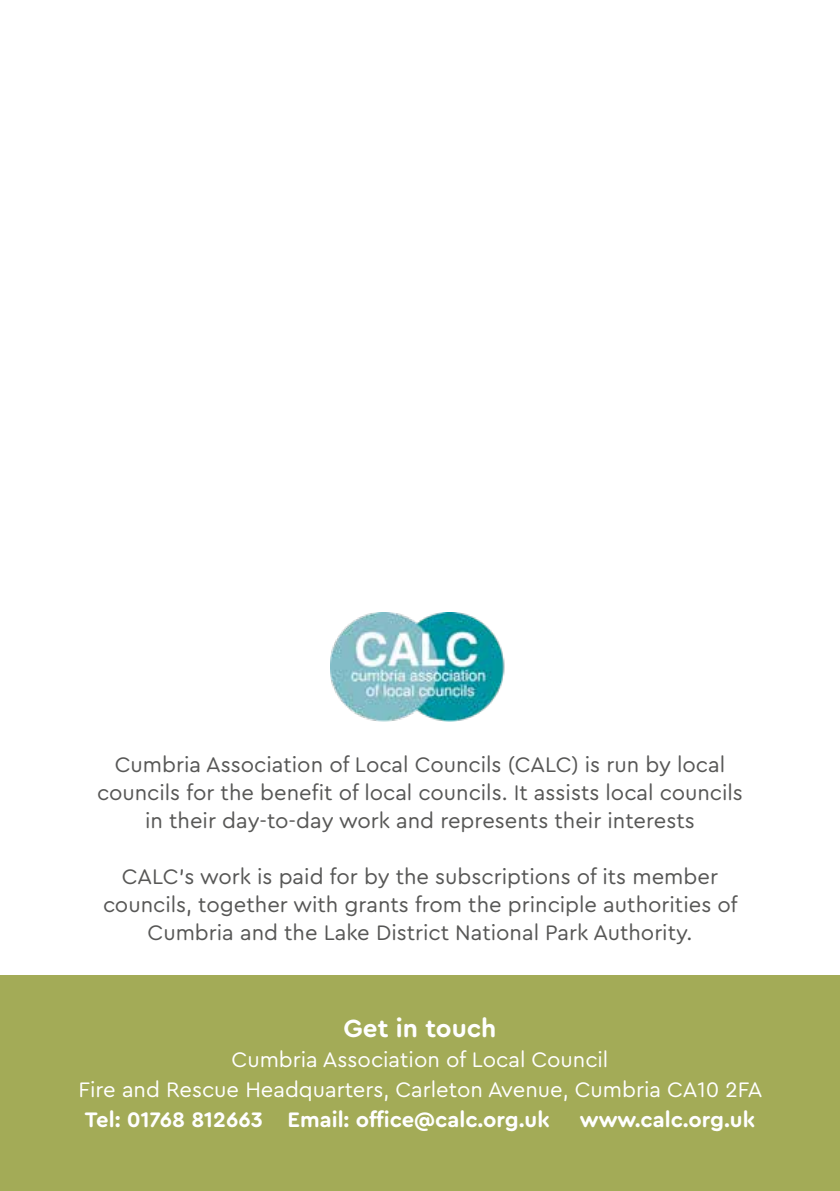
<style>
.page{position:relative;width:840px;height:1191px;background:#fff}
.page>*{position:absolute;margin:0;border:0;box-sizing:border-box;transform-origin:0 0}
.t1{font:700 26px "Cera Round Basic";color:#fff}
.t2{font:22px/28px "Cera Round Basic";color:#575756;text-align:center}
.t3{font:22px/30px "Cera Round Basic";color:#fff;text-align:center}
.t4{font:700 22px "Cera Round Basic";color:#fff}
</style>
<div class="page">
<div style="left:0;top:975px;width:839px;height:216px;background:#a3ab57"></div>
<img style="left:330px;top:612px;width:175px;height:109px">
<p class="t2" style="left:97px;top:750px;width:647px">Cumbria Association of Local Councils (CALC) is run by local councils for the benefit of local councils. It assists local councils in their day-to-day work and represents their interests</p>
<p class="t2" style="left:103px;top:862px;width:635px">CALC’s work is paid for by the subscriptions of its member councils, together with grants from the principle authorities of<br>Cumbria and the Lake District National Park Authority.</p>
<p class="t1" style="left:343px;top:1012px;width:154px">Get in touch</p>
<p class="t3" style="left:78px;top:1044px;width:685px">Cumbria Association of Local Council<br>Fire and Rescue Headquarters, Carleton Avenue, Cumbria CA10 2FA</p>
<p class="t4" style="left:85px;top:1106px;width:466px">Tel: 01768 812663 Email: office@calc.org.uk</p>
<p class="t4" style="left:579px;top:1106px;width:176px">www.calc.org.uk</p>
</div>
